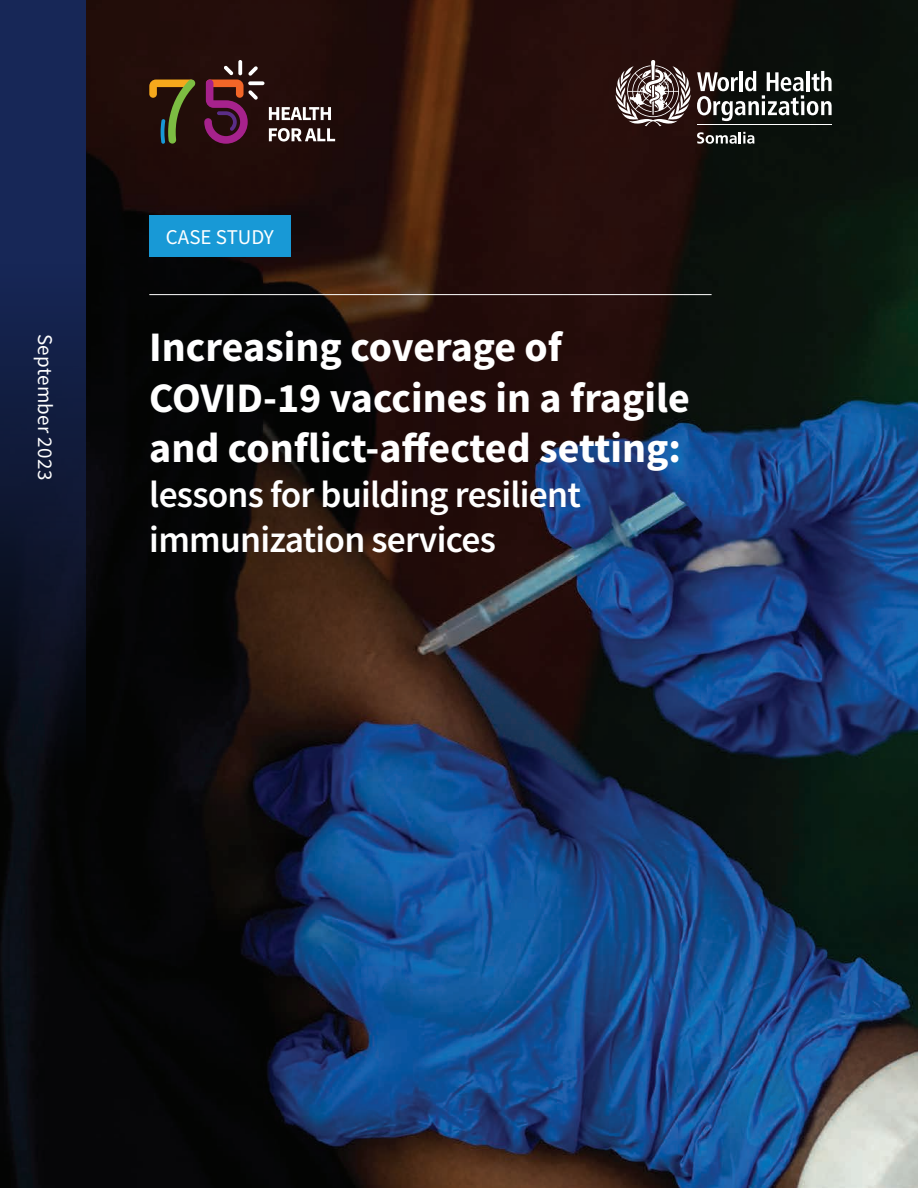
<style>
.page{position:relative;width:918px;height:1188px;background:#fff}
.page>*{position:absolute;margin:0;border:0;box-sizing:border-box;transform-origin:0 0}
.t1{font:700 42px/50.4px "Source Sans Pro";color:#fff}
.t2{font:600 37.5px/45px "Source Sans Pro";letter-spacing:-.02em;color:#fff}
.t3{font:21px "Source Sans Variable";letter-spacing:.035em;color:#fff}
.t4{font:21px "Source Sans Pro";color:#fff}
</style>
<div class="page">
<img style="left:86px;top:0;width:832px;height:1188px">
<svg style="left:0;top:0;width:86px;height:1188px;background:#0e152c"></svg>
<div style="left:149px;top:216px;width:142px;height:41px;background:#1899d6"></div>
<hr style="left:149px;top:294px;width:563px;height:1px;background:#fff">
<svg style="left:614px;top:60px;width:218px;height:66px"></svg>
<hr style="left:697px;top:124px;width:135px;height:1px;background:#fff">
<svg style="left:697px;top:132px;width:57px;height:12px"></svg>
<svg style="left:269px;top:107px;width:62px;height:13px"></svg>
<svg style="left:269px;top:128px;width:66px;height:14px"></svg>
<svg style="left:238px;top:60px;width:4px;height:15px"></svg>
<svg style="left:248px;top:81px;width:16px;height:4px"></svg>
<svg style="left:149px;top:79px;width:47px;height:65px;background:#48401a"></svg>
<svg style="left:204px;top:66px;width:54px;height:78px;background:#5b2338"></svg>
<p class="t3" style="left:58px;top:334px;width:147px;rotate:90deg">September 2023</p>
<p class="t4" style="left:166px;top:224px;width:109px">CASE STUDY</p>
<p class="t1" style="left:149px;top:321px;width:542px">Increasing coverage of<br>COVID-19 vaccines in a fragile and conflict-affected setting:</p>
<p class="t2" style="left:149px;top:472px;width:433px">lessons for building resilient immunization services</p>
</div>
